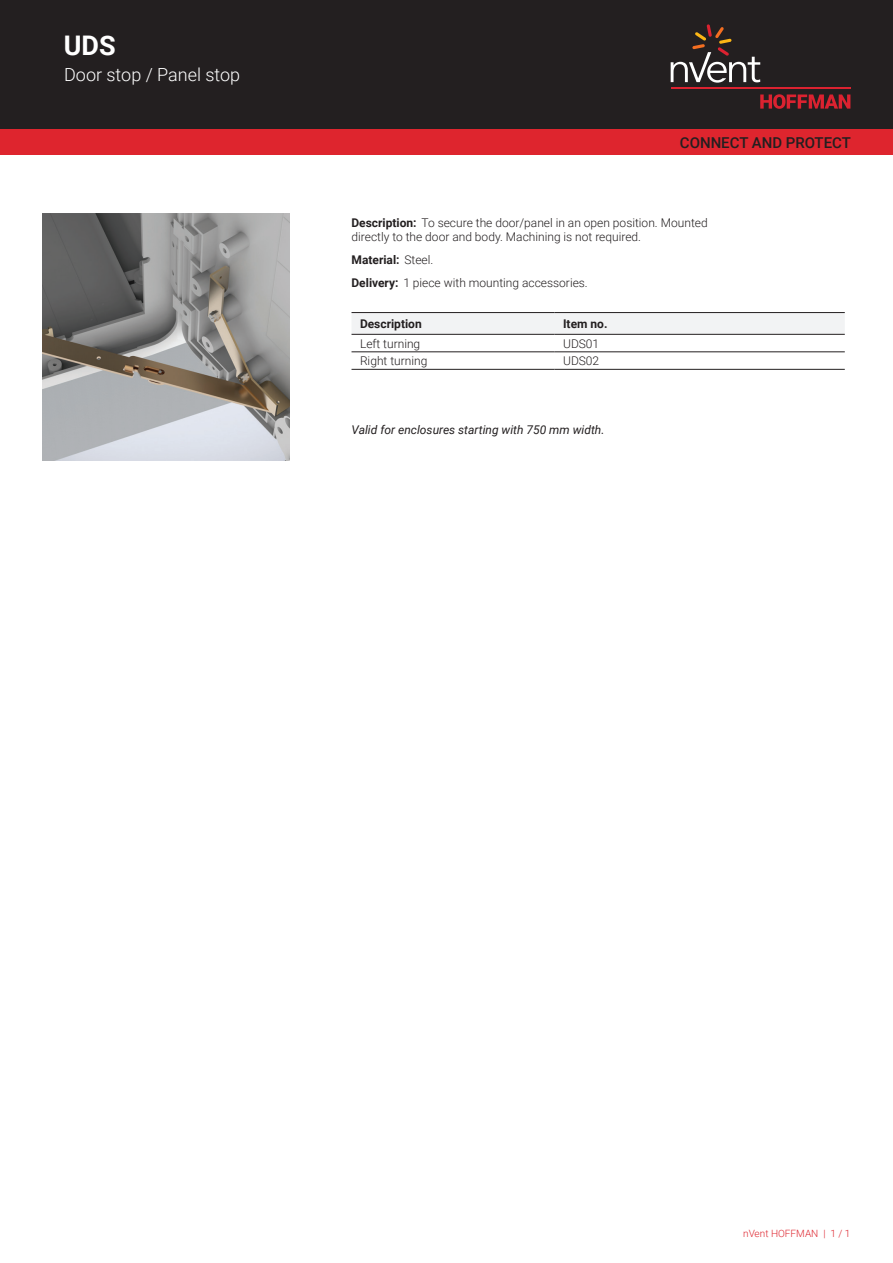
<style>
.page{position:relative;width:893px;height:1263px;background:#fff}
.page>*{position:absolute;margin:0;border:0;box-sizing:border-box;transform-origin:0 0}
.t1{font:700 27px "Roboto";color:#fff}
.t2{font:300 18px "Roboto";color:#fff}
.t3{font:500 15px "Roboto";color:#231f20}
.t4{font:300 12px/14.4px "Roboto";color:#231f20}
.t5{font:italic 12px "Roboto";color:#231f20}
.t6{font:700 12px "Roboto";color:#231f20}
.t7{font:300 10.05px "Roboto";color:#de252e}
.s1{font-weight:700}
</style>
<div class="page">
<div style="left:0;top:0;width:893px;height:129px;background:#231f20"></div>
<svg style="left:760px;top:94px;width:90px;height:15px"></svg>
<hr style="left:671px;top:88px;width:179px;height:1px;background:#db2230">
<svg style="left:671px;top:24px;width:89px;height:59px"></svg>
<div style="left:0;top:129px;width:893px;height:26px;background:#de252e"></div>
<svg style="left:351px;top:313px;width:494px;height:21px"></svg>
<hr style="left:351px;top:312px;width:204px;height:1px;background:#231f20">
<hr style="left:555px;top:312px;width:290px;height:1px;background:#231f20">
<hr style="left:351px;top:352px;width:204px;height:1px;background:#231f20">
<hr style="left:555px;top:352px;width:290px;height:1px;background:#231f20">
<hr style="left:351px;top:369px;width:204px;height:1px;background:#231f20">
<hr style="left:555px;top:369px;width:290px;height:1px;background:#231f20">
<hr style="left:351px;top:334px;width:204px;height:1px;background:#231f20">
<hr style="left:555px;top:334px;width:290px;height:1px;background:#231f20">
<img style="left:43px;top:213px;width:246px;height:247px">
<h1 class="t1" style="left:64px;top:27px;width:53px">UDS</h1>
<h2 class="t2" style="left:64px;top:62px;width:178px">Door stop / Panel stop</h2>
<p class="t3" style="left:680px;top:132px;width:173px">CONNECT AND PROTECT</p>
<p class="t4" style="left:351px;top:215px;width:358px"><span class="s1">Description:</span> To secure the door/panel in an open position. Mounted directly to the door and body. Machining is not required.</p>
<p class="t4" style="left:351px;top:248px;width:238px;line-height:23px"><span class="s1">Material:</span> Steel.<br><span class="s1">Delivery:</span> 1 piece with mounting accessories.</p>
<p class="t6" style="left:360px;top:315px;width:63px">Description</p>
<p class="t6" style="left:563px;top:315px;width:46px">Item no.</p>
<p class="t4" style="left:360px;top:336px;width:62px">Left turning</p>
<p class="t4" style="left:563px;top:336px;width:38px">UDS01</p>
<p class="t4" style="left:360px;top:353px;width:69px">Right turning</p>
<p class="t4" style="left:563px;top:353px;width:38px">UDS02</p>
<p class="t5" style="left:351px;top:422px;width:255px">Valid for enclosures starting with 750 mm width.</p>
<p class="t7" style="left:743px;top:1226px;width:109px">nVent HOFFMAN | 1 / 1</p>
</div>
